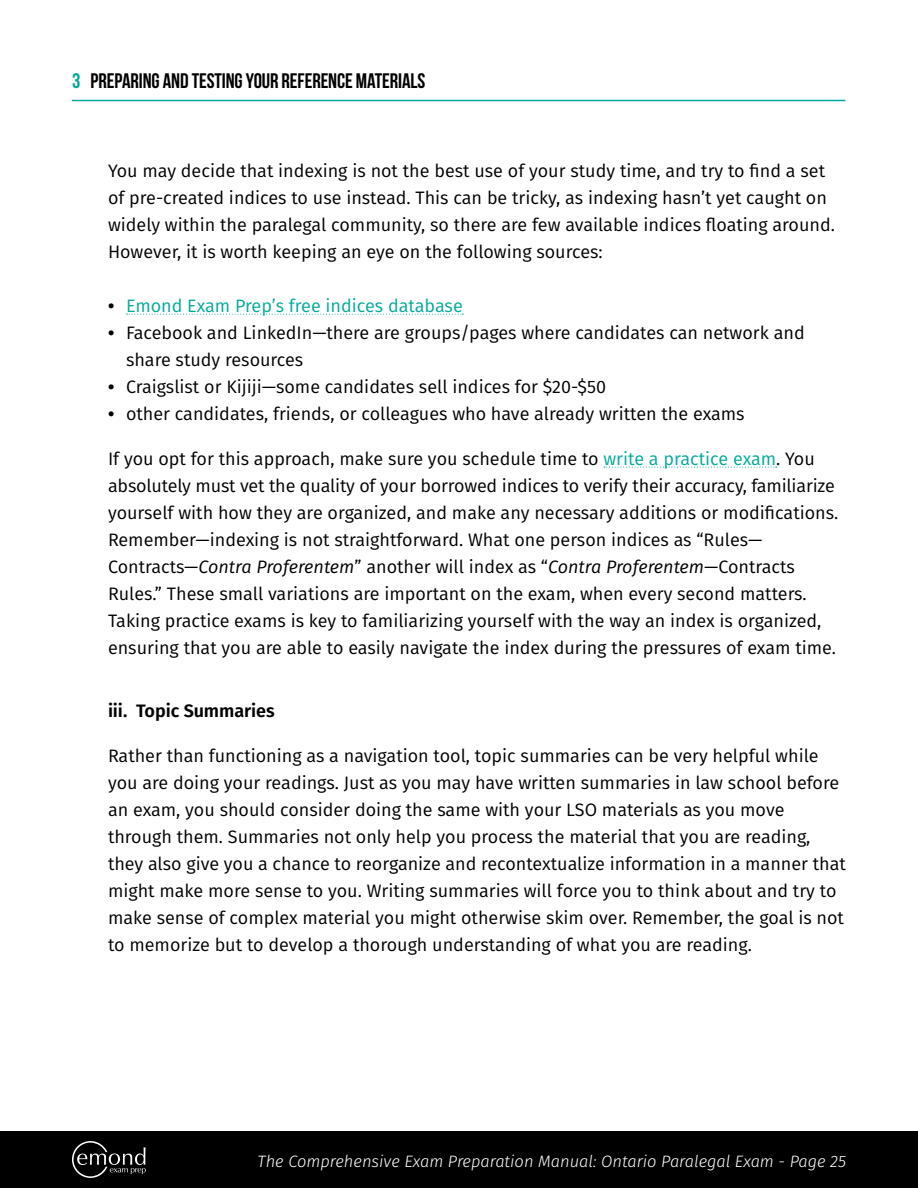
<style>
.page{position:relative;width:918px;height:1188px;background:#fff}
.page>*{position:absolute;margin:0;border:0;box-sizing:border-box;transform-origin:0 0}
.t1{font:700 21px "Bebas Neue";letter-spacing:-.005em;color:#000}
.t2{font:18px/27px "Fira Sans";color:#000}
.t3{font:18px "Fira Sans";color:#00a99b}
.t4{font:600 18px "Fira Sans";letter-spacing:-.005em;color:#000}
.t5{font:italic 300 16.5px "Fira Sans";color:#fff}
.s1{color:#00a99b}
.s2{font-weight:700;color:#000}
.s3{font-weight:700}
.s4{font-style:italic}
</style>
<div class="page">
<div style="left:0;top:1131px;width:918px;height:57px;background:#000"></div>
<svg style="left:72px;top:1141px;width:74px;height:37px"></svg>
<hr style="left:72px;top:100px;width:773px;height:1px;background:#00a99b">
<svg style="left:126px;top:314px;width:337px;height:1px"></svg>
<svg style="left:604px;top:467px;width:173px;height:1px"></svg>
<p class="t1" style="left:72px;top:69px;width:355px"><span class="s1">3</span> PREPARING AND TESTING YOUR REFERENCE MATERIALS</p>
<p class="t2" style="left:108px;top:157px;width:728px">You may decide that indexing is not the best use of your study time, and try to find a set of pre-created indices to use instead. This can be tricky, as indexing hasn’t yet caught on widely within the paralegal community, so there are few available indices floating around.<br>However, it is worth keeping an eye on the following sources:</p>
<p class="t3" style="left:108px;top:293px;width:356px"><span class="s2">•</span> Emond Exam Prep’s free indices database</p>
<p class="t2" style="left:126px;top:319px;width:680px;text-indent:-18px"><span class="s3">•</span> Facebook and LinkedIn—there are groups/pages where candidates can network and share study resources</p>
<p class="t2" style="left:108px;top:373px;width:500px"><span class="s3">•</span> Craigslist or Kijiji—some candidates sell indices for $20-$50</p>
<p class="t2" style="left:108px;top:400px;width:638px"><span class="s3">•</span> other candidates, friends, or colleagues who have already written the exams</p>
<p class="t2" style="left:108px;top:445px;width:732px">If you opt for this approach, make sure you schedule time to <span class="s1">write a practice exam</span>. You absolutely must vet the quality of your borrowed indices to verify their accuracy, familiarize yourself with how they are organized, and make any necessary additions or modifications.<br>Remember—indexing is not straightforward. What one person indices as “Rules— Contracts—<span class="s4">Contra Proferentem</span>” another will index as “<span class="s4">Contra Proferentem</span>—Contracts Rules.” These small variations are important on the exam, when every second matters.<br>Taking practice exams is key to familiarizing yourself with the way an index is organized, ensuring that you are able to easily navigate the index during the pressures of exam time.</p>
<p class="t4" style="left:108px;top:696px;width:168px">iii. Topic Summaries</p>
<p class="t2" style="left:108px;top:742px;width:739px">Rather than functioning as a navigation tool, topic summaries can be very helpful while you are doing your readings. Just as you may have written summaries in law school before an exam, you should consider doing the same with your LSO materials as you move through them. Summaries not only help you process the material that you are reading, they also give you a chance to reorganize and recontextualize information in a manner that might make more sense to you. Writing summaries will force you to think about and try to make sense of complex material you might otherwise skim over. Remember, the goal is not to memorize but to develop a thorough understanding of what you are reading.</p>
<p class="t5" style="left:258px;top:1150px;width:590px">The Comprehensive Exam Preparation Manual: Ontario Paralegal Exam - Page 25</p>
</div>
